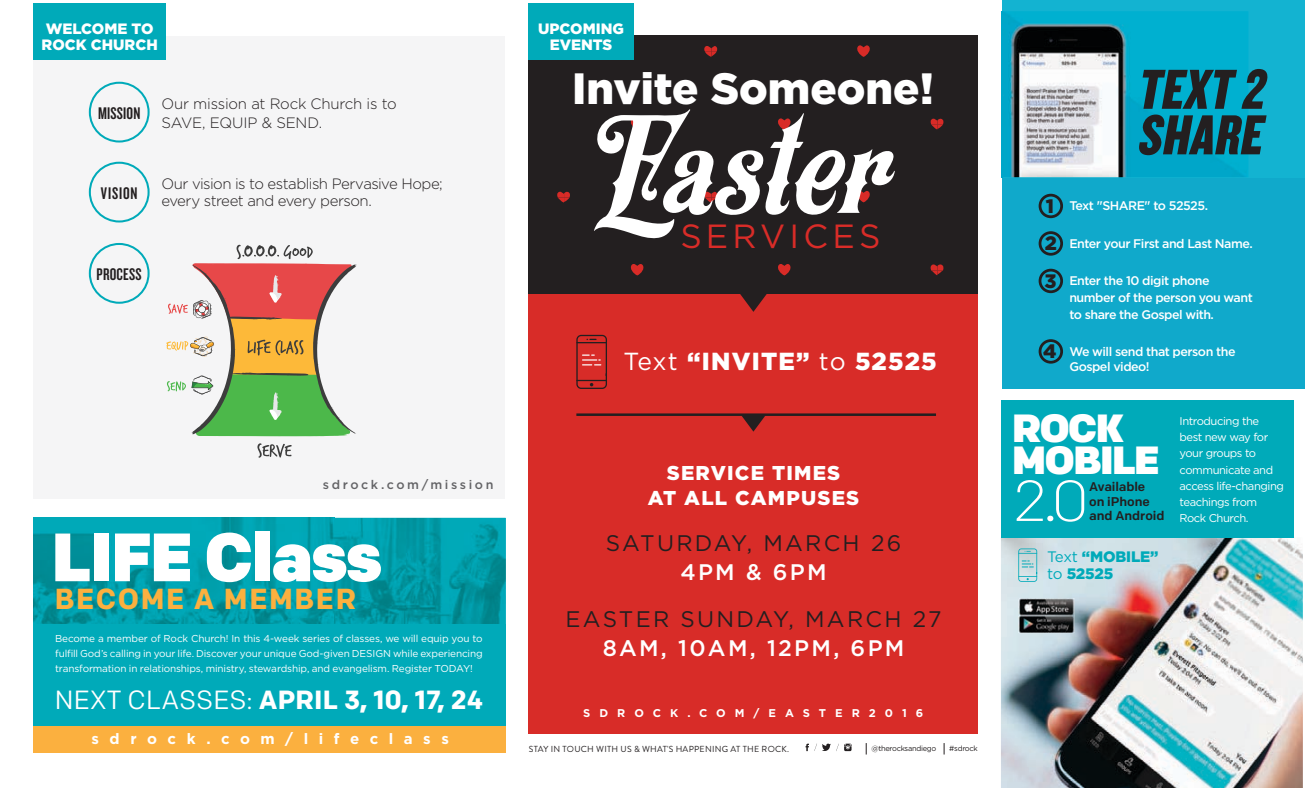
<style>
.page{position:relative;width:1305px;height:788px;background:#fff}
.page>*{position:absolute;margin:0;border:0;box-sizing:border-box;transform-origin:0 0}
.t1{font:156.75px "Appleton";color:#fff}
.t2{font:900 68.12px "Colfax";letter-spacing:-.02em;color:#fff}
.t3{font:italic 58.5px/45.5px "Knockout HTF69 Full Liteweight";color:#231f20}
.t4{font:300 57.25px "Colfax";color:#fff;scale:1.04 1}
.t5{font:900 43.75px "Gotham HTF";color:#fff}
.t6{font:900 39.25px/31.9px "Colfax";letter-spacing:-.035em;color:#fff;scale:1.04 1}
.t7{font:33.5px "Gotham HTF";letter-spacing:.125em;color:#d92c28}
.t8{font:700 28.88px "Colfax";letter-spacing:.055em;color:#fbb03f}
.t9{font:700 26.25px "Colfax";letter-spacing:.005em;color:#fff}
.t10{font:900 24.62px "Gotham HTF";letter-spacing:.05em;color:#fff}
.t11{font:22.5px "Gotham HTF";letter-spacing:.1em;color:#231f20}
.t12{font:500 22.5px "Gotham HTF";letter-spacing:.1em;color:#fff}
.t13{font:900 20px/25px "Gotham HTF";letter-spacing:.06em;color:#fff;text-align:center}
.t14{font:900 19.38px/36.6px "Gotham HTF";color:#231f20}
.t15{font:17.5px "Knockout HTF48 Featherweight";letter-spacing:.01em;color:#231f20}
.t16{font:900 15.12px/17.1px "Gotham HTF";letter-spacing:-.01em;color:#00aab9}
.t17{font:300 15px/18.8px "Gotham HTF";letter-spacing:-.03em;color:#231f20}
.t18{font:900 15px/16.2px "Gotham HTF";color:#fff}
.t19{font:700 15px "Gotham HTF";letter-spacing:.7em;color:#fff}
.t20{font:500 12.62px/14.8px "Colfax";letter-spacing:-.005em;color:#231f20;scale:1.04 1}
.t21{font:500 12.5px/16.6px "Gotham HTF";letter-spacing:-.04em;color:#fff}
.t22{font:500 12.5px "Gotham HTF";letter-spacing:.205em;color:#636366}
.t23{font:11.25px/16.2px "Gotham HTF";letter-spacing:-.04em;color:#fff}
.t24{font:700 11.25px "Gotham HTF";letter-spacing:.8em;color:#fff}
.t25{font:10px/15px "Gotham HTF";letter-spacing:-.015em;color:#fff;text-align:justify}
.t26{font:8.75px "Brandon Grotesque";letter-spacing:.03em;color:#231f20}
.t27{font:7.5px "Gotham HTF";letter-spacing:-.04em;color:#231f20}
.s1{font-weight:400}
</style>
<div class="page">
<div style="left:1002px;top:178px;width:302px;height:210px;background:#10a9cb"></div>
<div style="left:528px;top:36px;width:450px;height:668px;background:#231f20"></div>
<svg style="left:778px;top:118px;width:13px;height:12px"></svg>
<svg style="left:778px;top:264px;width:13px;height:11px"></svg>
<svg style="left:630px;top:118px;width:14px;height:12px"></svg>
<svg style="left:704px;top:46px;width:14px;height:11px"></svg>
<svg style="left:630px;top:264px;width:14px;height:11px"></svg>
<svg style="left:704px;top:191px;width:14px;height:11px"></svg>
<svg style="left:557px;top:191px;width:13px;height:11px"></svg>
<svg style="left:857px;top:45px;width:13px;height:12px"></svg>
<svg style="left:857px;top:190px;width:13px;height:12px"></svg>
<svg style="left:930px;top:118px;width:14px;height:11px"></svg>
<svg style="left:930px;top:264px;width:14px;height:11px"></svg>
<svg style="left:806px;top:743px;width:46px;height:8px"></svg>
<img style="left:34px;top:518px;width:472px;height:106px">
<div style="left:33px;top:726px;width:473px;height:26px;background:#fbb03f"></div>
<div style="left:33px;top:624px;width:473px;height:102px;background:#00aab9"></div>
<div style="left:33px;top:36px;width:472px;height:462px;background:#f5f5f6"></div>
<svg style="left:257px;top:443px;width:35px;height:14px"></svg>
<svg style="left:166px;top:245px;width:191px;height:191px"></svg>
<div style="left:1002px;top:0;width:303px;height:177px;background:#13b3d1"></div>
<div style="left:1039px;top:194px;width:24px;height:24px;border:3px solid #231f20;border-radius:50%"></div>
<div style="left:1039px;top:231px;width:24px;height:25px;border:3px solid #231f20;border-radius:50%"></div>
<div style="left:1039px;top:269px;width:24px;height:24px;border:3px solid #231f20;border-radius:50%"></div>
<div style="left:1039px;top:339px;width:24px;height:24px;border:3px solid #231f20;border-radius:50%"></div>
<img style="left:1001px;top:537px;width:302px;height:251px">
<div style="left:1002px;top:400px;width:292px;height:138px;background:#00aab9"></div>
<svg style="left:1018px;top:548px;width:19px;height:33px"></svg>
<img style="left:1002px;top:11px;width:246px;height:166px">
<img style="left:1018px;top:598px;width:56px;height:35px">
<div style="left:528px;top:3px;width:106px;height:56px;background:#00aab9"></div>
<div style="left:33px;top:3px;width:133px;height:56px;background:#00aab9"></div>
<div style="left:89px;top:162px;width:61px;height:60px;border:2px solid #00aab9;border-radius:50%"></div>
<div style="left:89px;top:243px;width:61px;height:61px;border:2px solid #00aab9;border-radius:50%"></div>
<div style="left:89px;top:82px;width:61px;height:60px;border:2px solid #00aab9;border-radius:50%"></div>
<div style="left:528px;top:294px;width:450px;height:440px;background:#d82c28"></div>
<svg style="left:740px;top:294px;width:27px;height:18px"></svg>
<svg style="left:576px;top:335px;width:31px;height:54px"></svg>
<svg style="left:742px;top:416px;width:23px;height:15px"></svg>
<hr style="left:576px;top:413px;width:360px;height:3px;background:#231f20">
<h3 class="t18" style="left:42px;top:20px;width:118px">WELCOME TO<br>ROCK CHURCH</h3>
<h3 class="t18" style="left:538px;top:20px;width:87px;text-align:center">UPCOMING<br>EVENTS</h3>
<h3 class="t15" style="left:98px;top:104px;width:44px">MISSION</h3>
<h3 class="t15" style="left:101px;top:184px;width:38px">VISION</h3>
<h3 class="t17" style="left:161px;top:95px;width:237px">Our mission at Rock Church is to<br>SAVE, EQUIP &amp; SEND.</h3>
<h3 class="t17" style="left:161px;top:174px;width:283px;line-height:17.5px">Our vision is to establish Pervasive Hope; every street and every person.</h3>
<h3 class="t15" style="left:97px;top:265px;width:47px">PROCESS</h3>
<h3 class="t5" style="left:572px;top:63px;width:363px">Invite Someone!</h3>
<h1 class="t1" style="left:594px;top:58px;width:295px">Easter</h1>
<h3 class="t7" style="left:680px;top:217px;width:202px">SERVICES</h3>
<h3 class="t10" style="left:623px;top:346px;width:315px"><span class="s1">Text</span> “INVITE” <span class="s1">to</span> 52525</h3>
<p class="t22" style="left:323px;top:477px;width:172px">sdrock.com/mission</p>
<h2 class="t2" style="left:52px;top:515px;width:332px">LIFE Class</h2>
<h3 class="t8" style="left:55px;top:581px;width:303px">BECOME A MEMBER</h3>
<p class="t25" style="left:55px;top:631px;width:429px">Become a member of Rock Church! In this 4-week series of classes, we will equip you to fulfill God’s calling in your life. Discover your unique God-given DESIGN while experiencing transformation in relationships, ministry, stewardship, and evangelism. Register TODAY!</p>
<h3 class="t9" style="left:55px;top:683px;width:430px"><span class="s1">NEXT CLASSES:</span> APRIL 3, 10, 17, 24</h3>
<h3 class="t19" style="left:92px;top:729px;width:359px">sdrock.com/lifeclass</h3>
<h3 class="t13" style="left:648px;top:459px;width:213px">SERVICE TIMES<br>AT ALL CAMPUSES</h3>
<h3 class="t11" style="left:606px;top:530px;width:297px">SATURDAY, MARCH 26</h3>
<h3 class="t12" style="left:680px;top:559px;width:148px">4PM &amp; 6PM</h3>
<h3 class="t11" style="left:566px;top:606px;width:377px">EASTER SUNDAY, MARCH 27</h3>
<h3 class="t12" style="left:603px;top:635px;width:303px">8AM, 10AM, 12PM, 6PM</h3>
<p class="t24" style="left:583px;top:706px;width:342px">SDROCK.COM/EASTER2016</p>
<p class="t26" style="left:529px;top:742px;width:262px">STAY IN TOUCH WITH US &amp; WHAT'S HAPPENING AT THE ROCK.</p>
<p class="t27" style="left:871px;top:744px;width:67px">@therocksandiego</p>
<p class="t27" style="left:949px;top:743px;width:30px">#sdrock</p>
<h3 class="t3" style="left:1137px;top:68px;width:140px">TEXT 2<br>SHARE</h3>
<h3 class="t14" style="left:1045px;top:187px;width:14px">1<br>2</h3>
<h3 class="t14" style="left:1045px;top:262px;width:14px">3</h3>
<h3 class="t14" style="left:1043px;top:332px;width:15px">4</h3>
<p class="t21" style="left:1069px;top:197px;width:140px">Text "SHARE" to 52525.</p>
<p class="t21" style="left:1069px;top:235px;width:185px">Enter your First and Last Name.</p>
<p class="t21" style="left:1069px;top:272px;width:185px">Enter the 10 digit phone number of the person you want to share the Gospel with.</p>
<p class="t21" style="left:1069px;top:344px;width:168px;line-height:15.2px">We will send that person the<br>Gospel video!</p>
<h3 class="t6" style="left:1012px;top:412px;width:143px">ROCK<br>MOBILE</h3>
<h3 class="t4" style="left:1012px;top:466px;width:75px">2<span class="s1">.</span>0</h3>
<p class="t20" style="left:1089px;top:479px;width:74px">Available<br>on iPhone and Android</p>
<h3 class="t16" style="left:1047px;top:548px;width:113px"><span class="s1">Text</span> “MOBILE” <span class="s1">to</span> 52525</h3>
<p class="t23" style="left:1180px;top:412px;width:106px">Introducing the best new way for your groups to communicate and access life-changing teachings from<br>Rock Church.</p>
</div>
